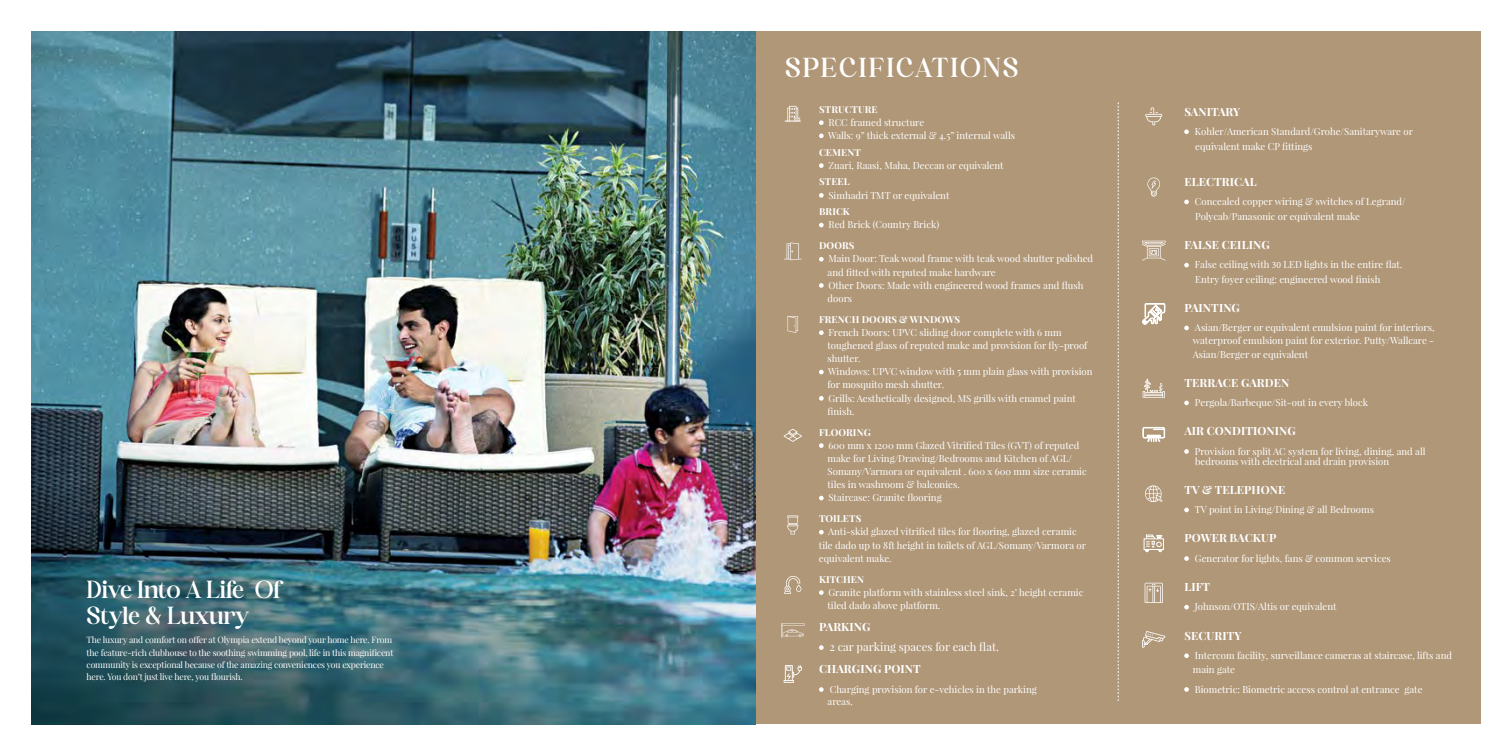
<style>
.page{position:relative;width:1512px;height:756px;background:#fff}
.page>*{position:absolute;margin:0;border:0;box-sizing:border-box;transform-origin:0 0}
.t1{font:26.25px "Adoha";letter-spacing:.07em;color:#fff}
.t2{font:23.62px/26.6px "Adoha";letter-spacing:-.02em;color:#fff}
.t3{font:700 11.38px "Playfair Display";letter-spacing:.01em;color:#fff}
.t4{font:11.38px "Playfair Display";color:#fff}
.t5{font:700 11.38px "Playfair Display";letter-spacing:-.01em;color:#fff}
.t6{font:9.62px/13.1px "Playfair Display";color:#fff}
.t7{font:700 9.62px "Playfair Display";letter-spacing:.01em;color:#fff}
.t8{font:8.75px/12.2px "Playfair Display";letter-spacing:-.02em;color:#fff}
.s1{font-family:"Minion Pro"}
</style>
<div class="page">
<img style="left:32px;top:32px;width:724px;height:692px">
<div style="left:756px;top:32px;width:724px;height:692px;background:#b09778"></div>
<svg style="left:819px;top:120px;width:5px;height:5px"></svg>
<svg style="left:819px;top:134px;width:5px;height:4px"></svg>
<svg style="left:819px;top:163px;width:5px;height:5px"></svg>
<svg style="left:819px;top:193px;width:5px;height:5px"></svg>
<svg style="left:819px;top:223px;width:5px;height:4px"></svg>
<svg style="left:819px;top:257px;width:5px;height:5px"></svg>
<svg style="left:819px;top:283px;width:5px;height:5px"></svg>
<svg style="left:819px;top:330px;width:5px;height:5px"></svg>
<svg style="left:819px;top:370px;width:5px;height:4px"></svg>
<svg style="left:819px;top:396px;width:5px;height:5px"></svg>
<svg style="left:819px;top:443px;width:5px;height:5px"></svg>
<svg style="left:819px;top:496px;width:5px;height:4px"></svg>
<svg style="left:819px;top:530px;width:5px;height:5px"></svg>
<svg style="left:819px;top:590px;width:5px;height:5px"></svg>
<svg style="left:819px;top:645px;width:5px;height:5px"></svg>
<svg style="left:819px;top:687px;width:5px;height:5px"></svg>
<svg style="left:785px;top:106px;width:16px;height:16px"></svg>
<svg style="left:788px;top:316px;width:10px;height:17px"></svg>
<svg style="left:783px;top:429px;width:19px;height:13px"></svg>
<svg style="left:1145px;top:107px;width:17px;height:19px"></svg>
<svg style="left:787px;top:516px;width:12px;height:18px"></svg>
<svg style="left:1184px;top:129px;width:5px;height:5px"></svg>
<svg style="left:1184px;top:200px;width:5px;height:4px"></svg>
<svg style="left:1184px;top:263px;width:5px;height:4px"></svg>
<svg style="left:1184px;top:326px;width:5px;height:4px"></svg>
<svg style="left:1184px;top:401px;width:5px;height:4px"></svg>
<svg style="left:1184px;top:449px;width:5px;height:5px"></svg>
<svg style="left:1184px;top:508px;width:5px;height:4px"></svg>
<svg style="left:1184px;top:556px;width:5px;height:5px"></svg>
<svg style="left:1184px;top:605px;width:5px;height:5px"></svg>
<svg style="left:1184px;top:653px;width:5px;height:5px"></svg>
<svg style="left:1184px;top:687px;width:5px;height:5px"></svg>
<div style="left:1144px;top:538px;width:20px;height:12px;border:1px solid #fff"></div>
<svg style="left:1144px;top:534px;width:19px;height:19px"></svg>
<svg style="left:1145px;top:485px;width:18px;height:17px"></svg>
<svg style="left:1142px;top:631px;width:23px;height:17px"></svg>
<svg style="left:1143px;top:427px;width:22px;height:15px"></svg>
<svg style="left:781px;top:623px;width:24px;height:14px"></svg>
<svg style="left:784px;top:665px;width:18px;height:18px"></svg>
<svg style="left:1143px;top:379px;width:22px;height:19px"></svg>
<svg style="left:1142px;top:241px;width:24px;height:20px"></svg>
<svg style="left:1142px;top:303px;width:23px;height:22px"></svg>
<svg style="left:1147px;top:178px;width:14px;height:19px"></svg>
<svg style="left:784px;top:576px;width:17px;height:18px"></svg>
<svg style="left:784px;top:243px;width:18px;height:17px"></svg>
<svg style="left:1145px;top:583px;width:18px;height:20px"></svg>
<svg style="left:1118px;top:102px;width:1px;height:599px"></svg>
<h2 class="t2" style="left:87px;top:574px;width:196px">Dive Into A Life Of<br>Style &amp; Luxury</h2>
<p class="t8" style="left:87px;top:634px;width:308px">The luxury and comfort on offer at Olympia extend beyond your home here. From the feature-rich clubhouse to the soothing swimming pool, life in this magnificent community is exceptional because of the amazing conveniences you experience here. You don’t just live here, you flourish.</p>
<h1 class="t1" style="left:785px;top:49px;width:235px">SPECIFICATIONS</h1>
<p class="t7" style="left:819px;top:103px;width:60px">STRUCTURE</p>
<p class="t6" style="left:828px;top:116px;width:188px">RCC framed structure<br>Walls: 9” thick external &amp; 4.5” internal walls</p>
<p class="t7" style="left:819px;top:146px;width:43px">CEMENT</p>
<p class="t6" style="left:828px;top:159px;width:177px">Zuari, Raasi, Maha, Deccan or equivalent</p>
<p class="t7" style="left:819px;top:176px;width:32px">STEEL</p>
<p class="t6" style="left:828px;top:188px;width:122px">Simhadri TMT or equivalent</p>
<p class="t7" style="left:819px;top:205px;width:32px">BRICK</p>
<p class="t6" style="left:828px;top:218px;width:112px">Red Brick (Country Brick)</p>
<p class="t7" style="left:819px;top:240px;width:37px">DOORS</p>
<p class="t6" style="left:828px;top:252px;width:267px">Main Door: Teak wood frame with teak wood shutter polished and fitted with reputed make hardware<br>Other Doors: Made with engineered wood frames and flush doors</p>
<p class="t7" style="left:819px;top:313px;width:143px">FRENCH DOORS &amp; WINDOWS</p>
<p class="t6" style="left:828px;top:326px;width:267px">French Doors: UPVC sliding door complete with 6 mm toughened glass of reputed make and provision for fly-proof shutter.<br>Windows: UPVC window with 5 mm plain glass with provision for mosquito mesh shutter.<br>Grills: Aesthetically designed, MS grills with enamel paint finish.</p>
<p class="t7" style="left:819px;top:426px;width:53px">FLOORING</p>
<p class="t6" style="left:828px;top:439px;width:261px">600 mm x 1200 mm Glazed Vitrified Tiles (GVT) of reputed make for Living/Drawing/Bedrooms and Kitchen of AGL/ Somany/Varmora or equivalent . 600 x 600 mm size ceramic tiles in washroom &amp; balconies.<br>Staircase: Granite flooring</p>
<p class="t7" style="left:819px;top:513px;width:44px">TOILETS</p>
<p class="t6" style="left:819px;top:525px;width:269px;text-indent:9px">Anti-skid glazed vitrified tiles for flooring, glazed ceramic tile dado up to 8ft height in toilets of AGL/Somany/Varmora or equivalent make.</p>
<p class="t7" style="left:819px;top:573px;width:47px">KITCHEN</p>
<p class="t6" style="left:828px;top:586px;width:257px">Granite platform with stainless steel sink, 2’ height ceramic tiled dado above platform.</p>
<p class="t3" style="left:819px;top:620px;width:53px">PARKING</p>
<p class="t4" style="left:830px;top:639px;width:171px">2 car parking spaces for each flat.</p>
<p class="t3" style="left:819px;top:662px;width:103px">CHARGING POINT</p>
<p class="t6" style="left:828px;top:683px;width:211px;line-height:12.4px">Charging provision for e-vehicles in the parking areas.</p>
<p class="t5" style="left:1184px;top:104px;width:57px">SANITARY</p>
<p class="t6" style="left:1195px;top:124px;width:220px;line-height:14.6px">Kohler/American Standard/Grohe/Sanitaryware or equivalent make CP fittings</p>
<p class="t3" style="left:1184px;top:174px;width:74px">ELECTRICAL</p>
<p class="t6" style="left:1195px;top:194px;width:212px;line-height:14.6px">Concealed copper wiring &amp; switches of Legrand/<br>Polycab/Panasonic or equivalent make</p>
<p class="t3" style="left:1184px;top:237px;width:87px">FALSE CEILING</p>
<p class="t6" style="left:1195px;top:258px;width:209px;line-height:14.2px">False ceiling with <span class="s1">30</span> LED lights in the entire flat.<br>Entry foyer ceiling: engineered wood finish</p>
<p class="t3" style="left:1184px;top:300px;width:57px">PAINTING</p>
<p class="t6" style="left:1193px;top:321px;width:243px;line-height:12.4px">Asian/Berger or equivalent emulsion paint for interiors, waterproof emulsion paint for exterior. Putty/Wallcare -</p>
<p class="t6" style="left:1193px;top:348px;width:117px">Asian/Berger or equivalent</p>
<p class="t3" style="left:1184px;top:375px;width:106px">TERRACE GARDEN</p>
<p class="t6" style="left:1195px;top:396px;width:175px">Pergola/Barbeque/Sit-out in every block</p>
<p class="t3" style="left:1184px;top:424px;width:113px">AIR CONDITIONING</p>
<p class="t6" style="left:1195px;top:446px;width:232px;line-height:10.7px">Provision for split AC system for living, dining, and all bedrooms with electrical and drain provision</p>
<p class="t3" style="left:1184px;top:482px;width:102px">TV &amp; TELEPHONE</p>
<p class="t6" style="left:1195px;top:503px;width:181px">TV point in Living/Dining &amp; all Bedrooms</p>
<p class="t3" style="left:1184px;top:531px;width:94px">POWER BACKUP</p>
<p class="t6" style="left:1195px;top:552px;width:197px">Generator for lights, fans &amp; common services</p>
<p class="t3" style="left:1184px;top:579px;width:27px">LIFT</p>
<p class="t6" style="left:1195px;top:600px;width:143px">Johnson/OTIS/Altis or equivalent</p>
<p class="t3" style="left:1184px;top:628px;width:59px">SECURITY</p>
<p class="t6" style="left:1193px;top:648px;width:261px;line-height:14.2px">Intercom facility, surveillance cameras at staircase, lifts and main gate</p>
<p class="t6" style="left:1195px;top:682px;width:229px">Biometric: Biometric access control at entrance gate</p>
</div>
